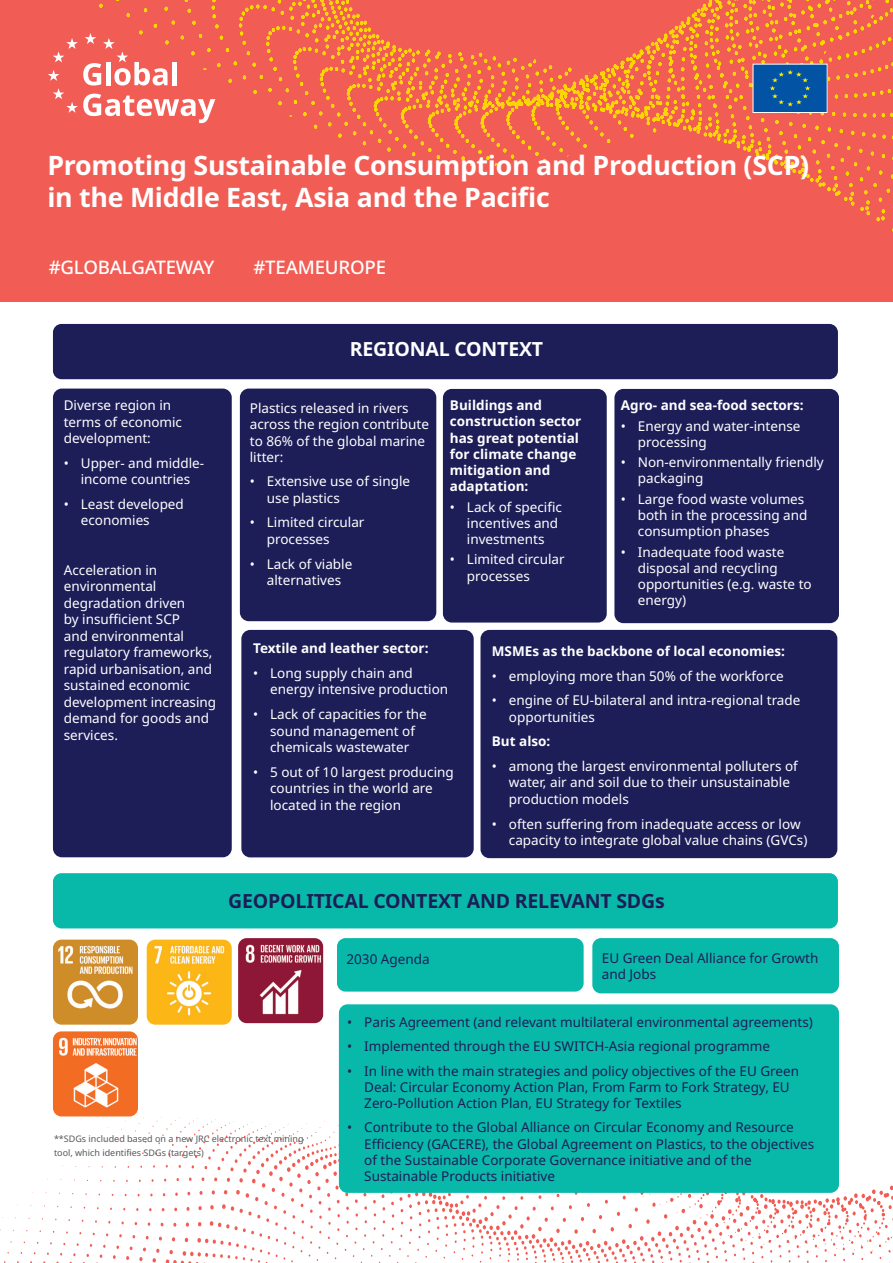
<style>
.page{position:relative;width:893px;height:1263px;background:#fff}
.page>*{position:absolute;margin:0;border:0;box-sizing:border-box;transform-origin:0 0}
.t1{font:700 26.7px/32.1px "Noto Sans";letter-spacing:-.01em;color:#fff}
.t2{font:700 19.5px "Noto Sans";letter-spacing:-.01em;color:#1c1e57}
.t3{font:700 19.5px "Noto Sans";letter-spacing:-.01em;color:#fff}
.t4{font:500 18.6px "Noto Sans";letter-spacing:-.01em;color:#fff}
.t5{font:13.5px/16.5px "Noto Sans";color:#fff}
.t6{font:13.5px/16.2px "Noto Sans";color:#1c1e57}
.t7{font:700 13.5px/16.2px "Noto Sans";color:#fff}
.t8{font:9px/14.2px "Noto Sans";color:#57585a}
</style>
<div class="page">
<svg style="left:0;top:1032px;width:893px;height:231px"></svg>
<div style="left:0;top:0;width:893px;height:302px;background:#f15d55"></div>
<svg style="left:99px;top:0;width:794px;height:232px"></svg>
<svg style="left:48px;top:33px;width:167px;height:90px"></svg>
<img style="left:238px;top:938px;width:85px;height:85px">
<div style="left:53px;top:324px;width:785px;height:55px;background:#1d1e58;border-radius:9px"></div>
<img style="left:147px;top:939px;width:85px;height:86px">
<div style="left:53px;top:873px;width:785px;height:55px;background:#08b9aa;border-radius:9px"></div>
<img style="left:53px;top:939px;width:85px;height:86px">
<div style="left:614px;top:389px;width:225px;height:234px;background:#1d1e58;border-radius:9px"></div>
<div style="left:443px;top:389px;width:164px;height:233px;background:#1d1e58;border-radius:9px"></div>
<div style="left:240px;top:389px;width:196px;height:232px;background:#1d1e58;border-radius:9px"></div>
<div style="left:339px;top:1004px;width:500px;height:189px;background:#08b9aa;border-radius:9px"></div>
<div style="left:337px;top:938px;width:247px;height:53px;background:#08b9aa;border-radius:9px"></div>
<div style="left:592px;top:938px;width:247px;height:55px;background:#08b9aa;border-radius:9px"></div>
<img style="left:53px;top:1031px;width:85px;height:85px">
<div style="left:53px;top:389px;width:179px;height:468px;background:#1d1e58;border-radius:9px"></div>
<div style="left:753px;top:64px;width:74px;height:48px;background:#0353a5"></div>
<svg style="left:770px;top:70px;width:40px;height:36px"></svg>
<div style="left:753px;top:64px;width:74px;height:49px;border:1px solid #fff"></div>
<div style="left:241px;top:630px;width:233px;height:227px;background:#1d1e58;border-radius:9px"></div>
<div style="left:480px;top:630px;width:357px;height:228px;background:#1d1e58;border-radius:9px"></div>
<h1 class="t1" style="left:47px;top:150px;width:763px">Promoting Sustainable Consumption and Production (SCP) in the Middle East, Asia and the Pacific</h1>
<h3 class="t4" style="left:49px;top:254px;width:167px">#GLOBALGATEWAY</h3>
<h3 class="t4" style="left:253px;top:254px;width:134px">#TEAMEUROPE</h3>
<p class="t5" style="left:64px;top:397px;width:120px">Diverse region in terms of economic development:</p>
<p class="t5" style="left:64px;top:455px;width:142px;text-align:center">• Upper- and middle&shy;income countries</p>
<p class="t5" style="left:81px;top:496px;width:105px;text-indent:-17px">• Least developed economies</p>
<p class="t5" style="left:64px;top:562px;width:154px">Acceleration in environmental degradation driven<br>by insufficient SCP<br>and environmental regulatory frameworks, rapid urbanisation, and sustained economic development increasing demand for goods and services.</p>
<h2 class="t3" style="left:350px;top:338px;width:195px">REGIONAL CONTEXT</h2>
<p class="t5" style="left:250px;top:400px;width:181px">Plastics released in rivers across the region contribute to 86% of the global marine litter:</p>
<p class="t5" style="left:267px;top:473px;width:145px;text-indent:-17px">• Extensive use of single use plastics</p>
<p class="t5" style="left:267px;top:514px;width:99px;text-indent:-17px">• Limited circular processes</p>
<p class="t5" style="left:250px;top:556px;width:104px;text-align:center">• Lack of viable alternatives</p>
<p class="t7" style="left:450px;top:397px;width:133px">Buildings and construction sector has great potential for climate change mitigation and adaptation:</p>
<p class="t5" style="left:467px;top:499px;width:97px;text-indent:-17px">• Lack of specific incentives and investments</p>
<p class="t5" style="left:467px;top:552px;width:99px;text-indent:-17px">• Limited circular processes</p>
<p class="t7" style="left:621px;top:397px;width:184px">Agro- and sea-food sectors:</p>
<p class="t5" style="left:638px;top:418px;width:164px;text-indent:-17px">• Energy and water-intense processing</p>
<p class="t5" style="left:638px;top:454px;width:187px;text-indent:-17px">• Non-environmentally friendly packaging</p>
<p class="t5" style="left:638px;top:491px;width:171px;text-indent:-17px">• Large food waste volumes both in the processing and consumption phases</p>
<p class="t5" style="left:638px;top:544px;width:175px;text-indent:-17px">• Inadequate food waste disposal and recycling opportunities (e.g. waste to energy)</p>
<p class="t7" style="left:253px;top:640px;width:177px">Textile and leather sector:</p>
<p class="t5" style="left:270px;top:665px;width:180px;text-indent:-17px">• Long supply chain and energy intensive production</p>
<p class="t5" style="left:253px;top:706px;width:175px;text-align:center">• Lack of capacities for the sound management of chemicals wastewater</p>
<p class="t5" style="left:270px;top:764px;width:185px;text-indent:-17px">• 5 out of 10 largest producing countries in the world are located in the region</p>
<p class="t7" style="left:492px;top:643px;width:295px">MSMEs as the backbone of local economies:</p>
<p class="t5" style="left:492px;top:668px;width:293px">• employing more than 50% of the workforce</p>
<p class="t5" style="left:509px;top:692px;width:293px;text-indent:-17px">• engine of EU-bilateral and intra-regional trade opportunities</p>
<p class="t7" style="left:492px;top:733px;width:60px">But also:</p>
<p class="t5" style="left:509px;top:758px;width:290px;text-indent:-17px">• among the largest environmental polluters of water, air and soil due to their unsustainable production models</p>
<p class="t5" style="left:509px;top:816px;width:300px;text-indent:-17px">• often suffering from inadequate access or low capacity to integrate global value chains (GVCs)</p>
<h2 class="t2" style="left:228px;top:890px;width:438px">GEOPOLITICAL CONTEXT AND RELEVANT SDGs</h2>
<p class="t6" style="left:346px;top:951px;width:85px">2030 Agenda</p>
<p class="t6" style="left:602px;top:950px;width:218px">EU Green Deal Alliance for Growth and Jobs</p>
<p class="t8" style="left:54px;top:1131px;width:251px">**SDGs included based on a new JRC electronic text mining tool, which identifies SDGs (targets)</p>
<p class="t6" style="left:347px;top:1014px;width:467px">• Paris Agreement (and relevant multilateral environmental agreements)</p>
<p class="t6" style="left:347px;top:1038px;width:424px">• Implemented through the EU SWITCH-Asia regional programme</p>
<p class="t6" style="left:364px;top:1063px;width:436px;text-indent:-17px">• In line with the main strategies and policy objectives of the EU Green<br>Deal: Circular Economy Action Plan, From Farm to Fork Strategy, EU<br>Zero-Pollution Action Plan, EU Strategy for Textiles</p>
<p class="t6" style="left:364px;top:1119px;width:451px;text-indent:-17px">• Contribute to the Global Alliance on Circular Economy and Resource Efficiency (GACERE), the Global Agreement on Plastics, to the objectives of the Sustainable Corporate Governance initiative and of the Sustainable Products initiative</p>
</div>
